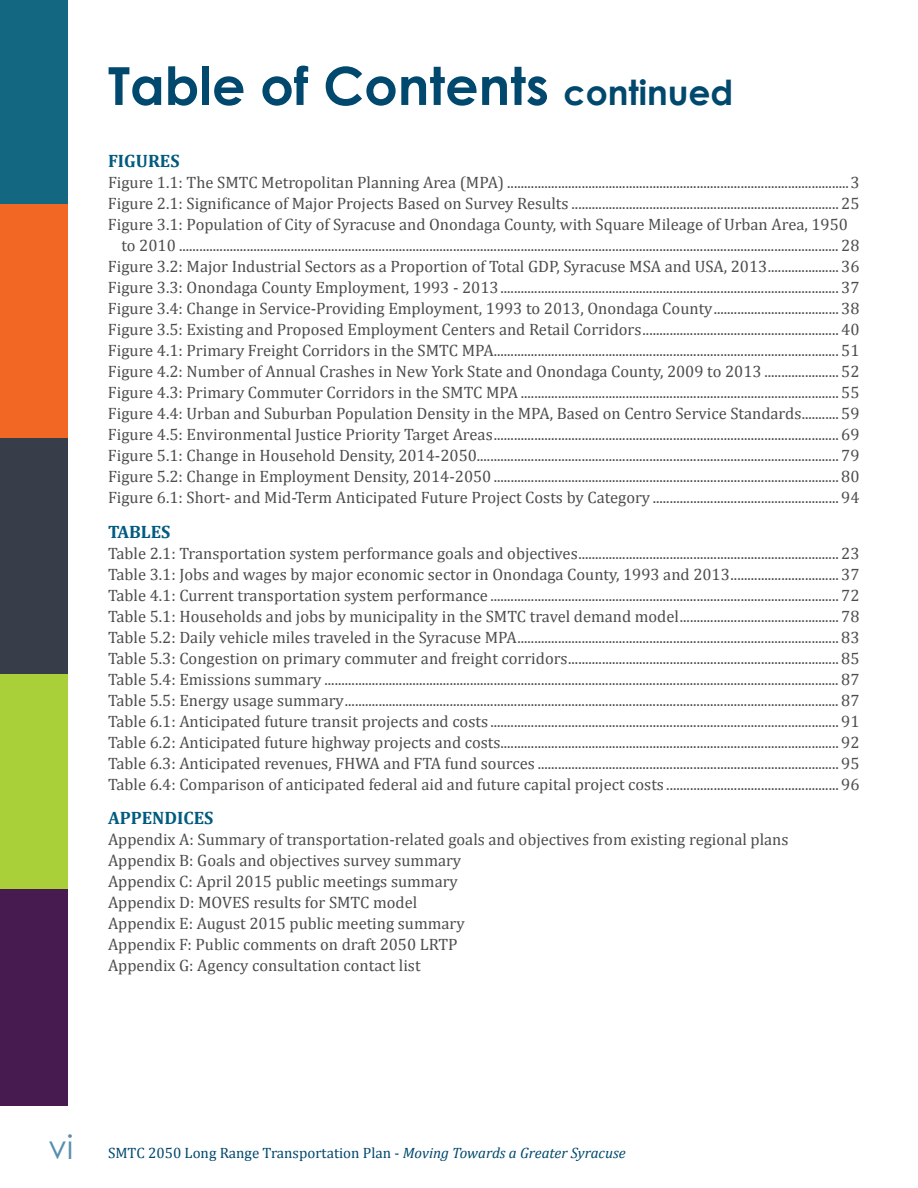
<style>
.page{position:relative;width:918px;height:1188px;background:#fff}
.page>*{position:absolute;margin:0;border:0;box-sizing:border-box;transform-origin:0 0}
.t1{font:700 52.5px "Century Gothic";color:#00486d}
.t2{font:700 18px "Cambria";color:#005a7f}
.t3{font:16.5px/21px "Cambria";color:#4d4d4f;text-align:justify}
.t4{font:15px "Cambria";color:#00486d}
.s1{font-size:34.5px}
.s2{font-family:"Century Gothic";font-size:33px;color:#568eae}
.s3{font-style:italic}
</style>
<div class="page">
<div style="left:0;top:762px;width:67px;height:344px;background:#471b50"></div>
<div style="left:0;top:546px;width:67px;height:343px;background:#a9cf39"></div>
<div style="left:0;top:330px;width:67px;height:344px;background:#383e49"></div>
<div style="left:0;top:94px;width:67px;height:344px;background:#f26723"></div>
<div style="left:0;top:0;width:67px;height:203px;background:#146780"></div>
<h1 class="t1" style="left:108px;top:46px;width:627px">Table of Contents <span class="s1">continued</span></h1>
<p class="t2" style="left:108px;top:149px;width:73px">FIGURES</p>
<p class="t3" style="left:108px;top:172px;width:753px">Figure 1.1: The SMTC Metropolitan Planning Area (MPA) .....................................................................................................3</p>
<p class="t3" style="left:108px;top:193px;width:753px">Figure 2.1: Significance of Major Projects Based on Survey Results ............................................................................... 25</p>
<p class="t3" style="left:108px;top:214px;width:742px">Figure 3.1: Population of City of Syracuse and Onondaga County, with Square Mileage of Urban Area, 1950</p>
<p class="t3" style="left:121px;top:235px;width:739px">to 2010 ................................................................................................................................................................................................... 28</p>
<p class="t3" style="left:108px;top:256px;width:753px">Figure 3.2: Major Industrial Sectors as a Proportion of Total GDP, Syracuse MSA and USA, 2013..................... 36</p>
<p class="t3" style="left:108px;top:277px;width:753px">Figure 3.3: Onondaga County Employment, 1993 - 2013.................................................................................................... 37</p>
<p class="t3" style="left:108px;top:298px;width:753px">Figure 3.4: Change in Service-Providing Employment, 1993 to 2013, Onondaga County..................................... 38</p>
<p class="t3" style="left:108px;top:319px;width:753px">Figure 3.5: Existing and Proposed Employment Centers and Retail Corridors.......................................................... 40</p>
<p class="t3" style="left:108px;top:340px;width:753px">Figure 4.1: Primary Freight Corridors in the SMTC MPA...................................................................................................... 51</p>
<p class="t3" style="left:108px;top:361px;width:753px">Figure 4.2: Number of Annual Crashes in New York State and Onondaga County, 2009 to 2013 ...................... 52</p>
<p class="t3" style="left:108px;top:382px;width:753px">Figure 4.3: Primary Commuter Corridors in the SMTC MPA .............................................................................................. 55</p>
<p class="t3" style="left:108px;top:403px;width:753px">Figure 4.4: Urban and Suburban Population Density in the MPA, Based on Centro Service Standards........... 59</p>
<p class="t3" style="left:108px;top:424px;width:753px">Figure 4.5: Environmental Justice Priority Target Areas...................................................................................................... 69</p>
<p class="t3" style="left:108px;top:445px;width:753px">Figure 5.1: Change in Household Density, 2014-2050........................................................................................................... 79</p>
<p class="t3" style="left:108px;top:466px;width:753px">Figure 5.2: Change in Employment Density, 2014-2050 ...................................................................................................... 80</p>
<p class="t3" style="left:108px;top:487px;width:753px">Figure 6.1: Short- and Mid-Term Anticipated Future Project Costs by Category ....................................................... 94</p>
<p class="t2" style="left:108px;top:519px;width:64px">TABLES</p>
<p class="t3" style="left:108px;top:543px;width:753px">Table 2.1: Transportation system performance goals and objectives............................................................................. 23<br>Table 3.1: Jobs and wages by major economic sector in Onondaga County, 1993 and 2013................................ 37<br>Table 4.1: Current transportation system performance ....................................................................................................... 72<br>Table 5.1: Households and jobs by municipality in the SMTC travel demand model............................................... 78<br>Table 5.2: Daily vehicle miles traveled in the Syracuse MPA............................................................................................... 83<br>Table 5.3: Congestion on primary commuter and freight corridors................................................................................ 85<br>Table 5.4: Emissions summary ........................................................................................................................................................ 87<br>Table 5.5: Energy usage summary.................................................................................................................................................. 87<br>Table 6.1: Anticipated future transit projects and costs ....................................................................................................... 91<br>Table 6.2: Anticipated future highway projects and costs.................................................................................................... 92<br>Table 6.3: Anticipated revenues, FHWA and FTA fund sources ......................................................................................... 95<br>Table 6.4: Comparison of anticipated federal aid and future capital project costs ................................................... 96</p>
<p class="t2" style="left:108px;top:806px;width:107px">APPENDICES</p>
<p class="t3" style="left:108px;top:829px;width:682px;text-align:left">Appendix A: Summary of transportation-related goals and objectives from existing regional plans Appendix B: Goals and objectives survey summary<br>Appendix C: April 2015 public meetings summary<br>Appendix D: MOVES results for SMTC model<br>Appendix E: August 2015 public meeting summary<br>Appendix F: Public comments on draft 2050 LRTP<br>Appendix G: Agency consultation contact list</p>
<p class="t4" style="left:49px;top:1144px;width:579px"><span class="s2">vi</span> SMTC 2050 Long Range Transportation Plan - <span class="s3">Moving Towards a Greater Syracuse</span></p>
</div>
